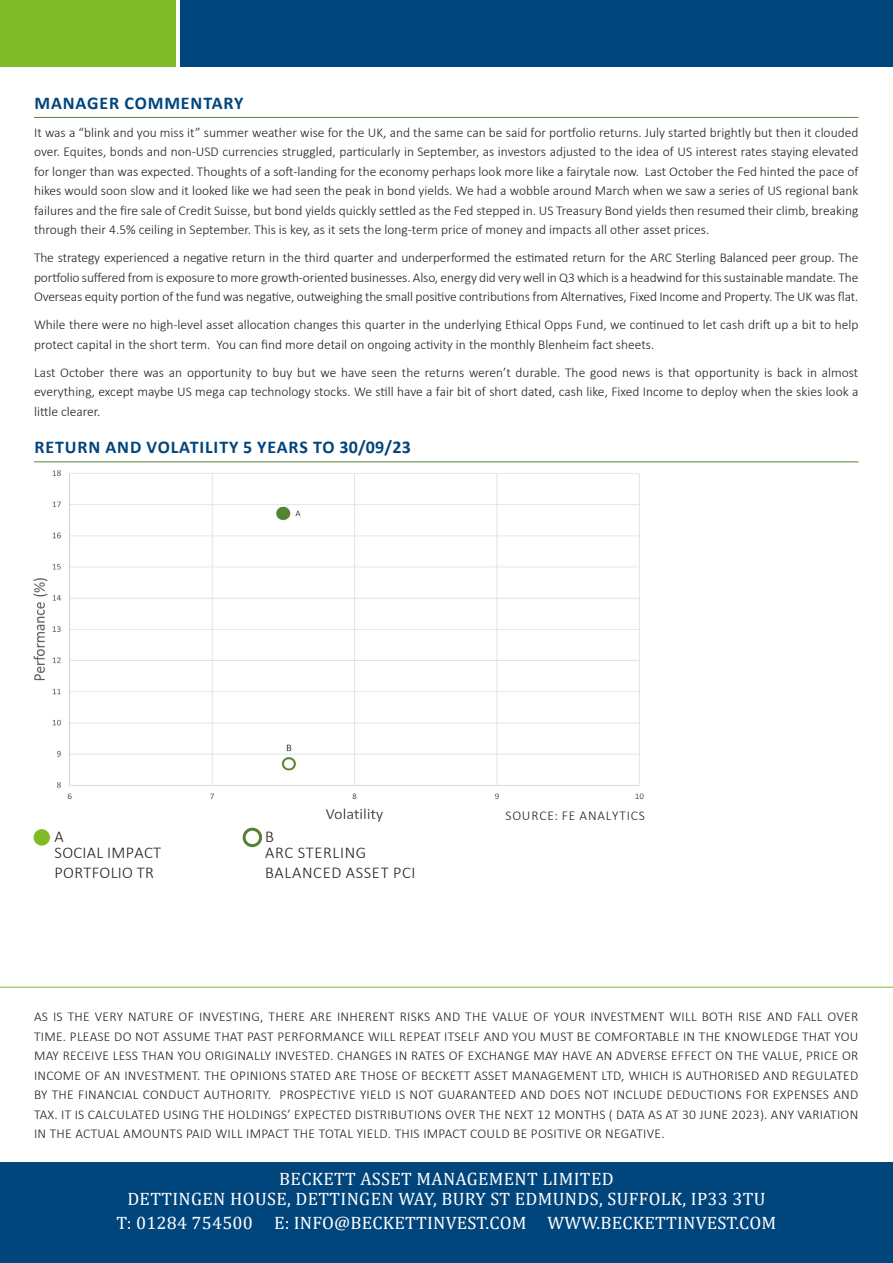
<style>
.page{position:relative;width:893px;height:1263px;background:#fff}
.page>*{position:absolute;margin:0;border:0;box-sizing:border-box;transform-origin:0 0}
.t1{font:18px "Cambria";letter-spacing:.02em;color:#fff}
.Front_left_headings_with_Green_Rule{font:700 18px "Calibri";letter-spacing:.05em;color:#00457c}
.Labels{font:300 16.5px/19.5px "Calibri";letter-spacing:.04em;color:#231f20}
.Labels-2{font:300 16.5px/19.5px "Calibri";letter-spacing:.02em;color:#231f20}
.Paragraph_Small_Print{font:300 16.5px "Calibri";color:#231f20}
.Front_page_main_text{font:300 13.5px/19.5px "Calibri";color:#231f20;text-align:justify}
.Paragraph_Small_Print-2{font:300 13.5px "Calibri";letter-spacing:.06em;color:#231f20}
</style>
<div class="page">
<img style="left:33px;top:470px;width:611px;height:358px">
<div style="left:181px;top:0;width:712px;height:67px;background:#00457c"></div>
<div style="left:0;top:1162px;width:893px;height:101px;background:#00457c"></div>
<div style="left:0;top:0;width:175px;height:66px;background:#80ba27"></div>
<hr style="left:34px;top:117px;width:824px;height:1px;background:#548235">
<hr style="left:34px;top:462px;width:824px;height:1px;background:#548235">
<hr style="left:0;top:987px;width:893px;height:1px;background:#80ba27">
<div style="left:34px;top:829px;width:16px;height:17px;background:#7fba27;border-radius:50%"></div>
<div style="left:243px;top:828px;width:19px;height:19px;border:3px solid #548235;border-radius:50%"></div>
<p class="Front_left_headings_with_Green_Rule" style="left:34px;top:90px;width:211px">MANAGER COMMENTARY</p>
<p class="Front_page_main_text" style="left:34px;top:122px;width:826px">It was a “blink and you miss it” summer weather wise for the UK, and the same can be said for portfolio returns. July started brightly but then it clouded over. Equites, bonds and non-USD currencies struggled, particularly in September, as investors adjusted to the idea of US interest rates staying elevated for longer than was expected. Thoughts of a soft-landing for the economy perhaps look more like a fairytale now. Last October the Fed hinted the pace of hikes would soon slow and it looked like we had seen the peak in bond yields. We had a wobble around March when we saw a series of US regional bank failures and the fire sale of Credit Suisse, but bond yields quickly settled as the Fed stepped in. US Treasury Bond yields then resumed their climb, breaking through their 4.5% ceiling in September. This is key, as it sets the long-term price of money and impacts all other asset prices.</p>
<p class="Front_page_main_text" style="left:34px;top:248px;width:826px">The strategy experienced a negative return in the third quarter and underperformed the estimated return for the ARC Sterling Balanced peer group. The portfolio suffered from is exposure to more growth-oriented businesses. Also, energy did very well in Q3 which is a headwind for this sustainable mandate. The Overseas equity portion of the fund was negative, outweighing the small positive contributions from Alternatives, Fixed Income and Property. The UK was flat.</p>
<p class="Front_page_main_text" style="left:34px;top:315px;width:826px">While there were no high-level asset allocation changes this quarter in the underlying Ethical Opps Fund, we continued to let cash drift up a bit to help protect capital in the short term. You can find more detail on ongoing activity in the monthly Blenheim fact sheets.</p>
<p class="Front_page_main_text" style="left:34px;top:362px;width:826px">Last October there was an opportunity to buy but we have seen the returns weren’t durable. The good news is that opportunity is back in almost everything, except maybe US mega cap technology stocks. We still have a fair bit of short dated, cash like, Fixed Income to deploy when the skies look a little clearer.</p>
<p class="Front_left_headings_with_Green_Rule" style="left:34px;top:434px;width:378px">RETURN AND VOLATILITY 5 YEARS TO 30/09/23</p>
<p class="Paragraph_Small_Print" style="left:55px;top:826px;width:11px">A</p>
<p class="Paragraph_Small_Print" style="left:265px;top:826px;width:10px">B</p>
<p class="Labels-2" style="left:55px;top:843px;width:108px">SOCIAL IMPACT<br>PORTFOLIO TR</p>
<p class="Labels" style="left:265px;top:843px;width:152px">ARC STERLING<br>BALANCED ASSET PCI</p>
<p class="Paragraph_Small_Print-2" style="left:505px;top:807px;width:141px">SOURCE: FE ANALYTICS</p>
<p class="Front_page_main_text" style="left:34px;top:1007px;width:826px">AS IS THE VERY NATURE OF INVESTING, THERE ARE INHERENT RISKS AND THE VALUE OF YOUR INVESTMENT WILL BOTH RISE AND FALL OVER TIME. PLEASE DO NOT ASSUME THAT PAST PERFORMANCE WILL REPEAT ITSELF AND YOU MUST BE COMFORTABLE IN THE KNOWLEDGE THAT YOU MAY RECEIVE LESS THAN YOU ORIGINALLY INVESTED. CHANGES IN RATES OF EXCHANGE MAY HAVE AN ADVERSE EFFECT ON THE VALUE, PRICE OR INCOME OF AN INVESTMENT. THE OPINIONS STATED ARE THOSE OF BECKETT ASSET MANAGEMENT LTD, WHICH IS AUTHORISED AND REGULATED BY THE FINANCIAL CONDUCT AUTHORITY. PROSPECTIVE YIELD IS NOT GUARANTEED AND DOES NOT INCLUDE DEDUCTIONS FOR EXPENSES AND TAX. IT IS CALCULATED USING THE HOLDINGS’ EXPECTED DISTRIBUTIONS OVER THE NEXT 12 MONTHS ( DATA AS AT 30 JUNE 2023). ANY VARIATION IN THE ACTUAL AMOUNTS PAID WILL IMPACT THE TOTAL YIELD. THIS IMPACT COULD BE POSITIVE OR NEGATIVE.</p>
<p class="t1" style="left:279px;top:1168px;width:336px">BECKETT ASSET MANAGEMENT LIMITED</p>
<p class="t1" style="left:127px;top:1188px;width:640px">DETTINGEN HOUSE, DETTINGEN WAY, BURY ST EDMUNDS, SUFFOLK, IP33 3TU</p>
<p class="t1" style="left:116px;top:1212px;width:661px">T: 01284 754500 E: INFO@BECKETTINVEST.COM WWW.BECKETTINVEST.COM</p>
</div>
